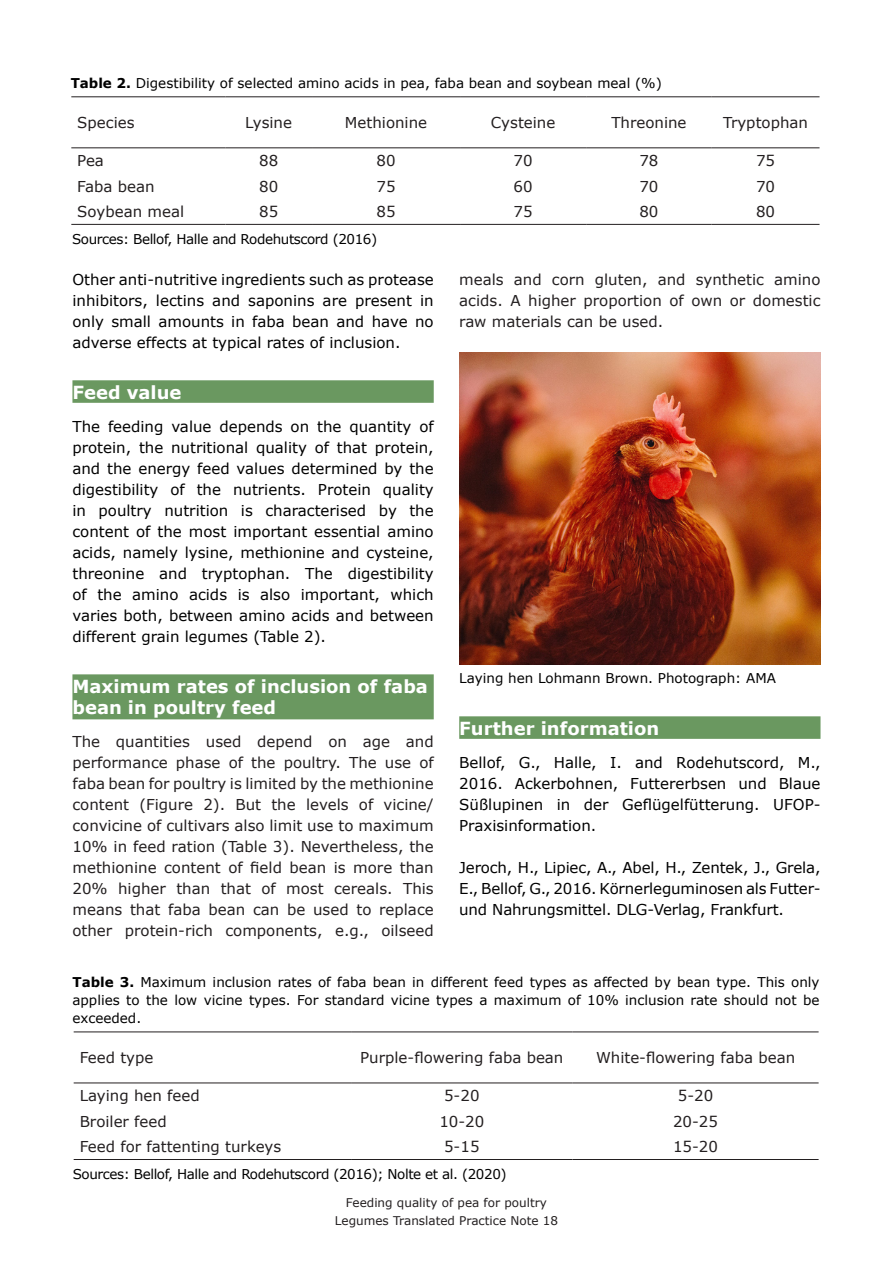
<style>
.page{position:relative;width:893px;height:1263px;background:#fff}
.page>*{position:absolute;margin:0;border:0;box-sizing:border-box;transform-origin:0 0}
.body_HL-white_green{font:700 18px/21px "Verdana";color:#fff}
.body_HL_white_green{font:700 18px "Verdana";color:#fff}
.body_text{font:15px/21px "Verdana";color:#000;text-align:justify}
.body_text-2{font:15px/21px "Verdana";color:#231f20;text-align:justify}
.t1{font:13.5px/18px "Verdana";color:#000;text-align:justify}
.t2{font:13.5px "Verdana";letter-spacing:-.03em;color:#000}
.t3{font:12px/18px "Verdana";color:#231f20;text-align:center}
.s1{font-weight:700}
</style>
<div class="page">
<div style="left:72px;top:380px;width:362px;height:23px;background:#6a9860"></div>
<div style="left:72px;top:674px;width:362px;height:45px;background:#6a9860"></div>
<div style="left:459px;top:716px;width:361px;height:23px;background:#6a9860"></div>
<img style="left:459px;top:353px;width:361px;height:311px">
<svg style="left:74px;top:1083px;width:745px;height:1px"></svg>
<hr style="left:74px;top:1159px;width:277px;height:1px;background:#231f20">
<hr style="left:351px;top:1159px;width:222px;height:1px;background:#231f20">
<hr style="left:573px;top:1159px;width:246px;height:1px;background:#231f20">
<hr style="left:74px;top:1031px;width:277px;height:1px;background:#231f20">
<hr style="left:351px;top:1031px;width:222px;height:1px;background:#231f20">
<hr style="left:573px;top:1031px;width:246px;height:1px;background:#231f20">
<hr style="left:74px;top:1082px;width:277px;height:1px;background:#231f20">
<hr style="left:351px;top:1082px;width:222px;height:1px;background:#231f20">
<hr style="left:573px;top:1082px;width:246px;height:1px;background:#231f20">
<svg style="left:71px;top:148px;width:748px;height:76px"></svg>
<hr style="left:71px;top:96px;width:154px;height:1px;background:#231f20">
<hr style="left:225px;top:96px;width:87px;height:1px;background:#231f20">
<hr style="left:312px;top:96px;width:148px;height:1px;background:#231f20">
<hr style="left:460px;top:96px;width:126px;height:1px;background:#231f20">
<hr style="left:586px;top:96px;width:126px;height:1px;background:#231f20">
<hr style="left:712px;top:96px;width:107px;height:1px;background:#231f20">
<hr style="left:71px;top:147px;width:154px;height:1px;background:#231f20">
<hr style="left:225px;top:147px;width:87px;height:1px;background:#231f20">
<hr style="left:312px;top:147px;width:148px;height:1px;background:#231f20">
<hr style="left:460px;top:147px;width:126px;height:1px;background:#231f20">
<hr style="left:586px;top:147px;width:126px;height:1px;background:#231f20">
<hr style="left:712px;top:147px;width:107px;height:1px;background:#231f20">
<hr style="left:71px;top:224px;width:154px;height:1px;background:#231f20">
<hr style="left:225px;top:224px;width:87px;height:1px;background:#231f20">
<hr style="left:312px;top:224px;width:148px;height:1px;background:#231f20">
<hr style="left:460px;top:224px;width:126px;height:1px;background:#231f20">
<hr style="left:586px;top:224px;width:126px;height:1px;background:#231f20">
<hr style="left:712px;top:224px;width:107px;height:1px;background:#231f20">
<p class="t1" style="left:71px;top:74px;width:593px"><span class="s1">Table 2.</span> Digestibility of selected amino acids in pea, faba bean and soybean meal (%)</p>
<p class="body_text-2" style="left:77px;top:112px;width:59px">Species</p>
<p class="body_text-2" style="left:245px;top:112px;width:48px">Lysine</p>
<p class="body_text-2" style="left:345px;top:112px;width:84px">Methionine</p>
<p class="body_text-2" style="left:491px;top:112px;width:66px">Cysteine</p>
<p class="body_text-2" style="left:611px;top:112px;width:77px">Threonine</p>
<p class="body_text-2" style="left:723px;top:112px;width:86px">Tryptophan</p>
<p class="body_text-2" style="left:77px;top:151px;width:28px">Pea</p>
<p class="body_text-2" style="left:259px;top:151px;width:21px">88</p>
<p class="body_text-2" style="left:376px;top:151px;width:21px">80</p>
<p class="body_text-2" style="left:514px;top:151px;width:21px">70</p>
<p class="body_text-2" style="left:639px;top:151px;width:21px">78</p>
<p class="body_text-2" style="left:756px;top:151px;width:21px">75</p>
<p class="body_text-2" style="left:77px;top:176px;width:79px">Faba bean</p>
<p class="body_text-2" style="left:259px;top:176px;width:21px">80</p>
<p class="body_text-2" style="left:376px;top:176px;width:21px">75</p>
<p class="body_text-2" style="left:514px;top:176px;width:21px">60</p>
<p class="body_text-2" style="left:639px;top:176px;width:21px">70</p>
<p class="body_text-2" style="left:756px;top:176px;width:21px">70</p>
<p class="body_text-2" style="left:77px;top:202px;width:108px">Soybean meal</p>
<p class="body_text-2" style="left:259px;top:202px;width:21px">85</p>
<p class="body_text-2" style="left:376px;top:202px;width:21px">85</p>
<p class="body_text-2" style="left:514px;top:202px;width:21px">75</p>
<p class="body_text-2" style="left:639px;top:202px;width:21px">80</p>
<p class="body_text-2" style="left:756px;top:202px;width:21px">80</p>
<p class="t2" style="left:72px;top:231px;width:307px">Sources: Bellof, Halle and Rodehutscord (2016)</p>
<p class="body_text" style="left:72px;top:269px;width:363px">Other anti-nutritive ingredients such as protease inhibitors, lectins and saponins are present in only small amounts in faba bean and have no adverse effects at typical rates of inclusion.</p>
<p class="body_HL_white_green" style="left:72px;top:381px;width:110px">Feed value</p>
<p class="body_text" style="left:72px;top:416px;width:363px">The feeding value depends on the quantity of protein, the nutritional quality of that protein, and the energy feed values determined by the digestibility of the nutrients. Protein quality in poultry nutrition is characterised by the content of the most important essential amino acids, namely lysine, methionine and cysteine, threonine and tryptophan. The digestibility of the amino acids is also important, which varies both, between amino acids and between different grain legumes (Table 2).</p>
<p class="body_HL-white_green" style="left:72px;top:676px;width:357px">Maximum rates of inclusion of faba bean in poultry feed</p>
<p class="body_text-2" style="left:72px;top:731px;width:363px">The quantities used depend on age and performance phase of the poultry. The use of faba bean for poultry is limited by the methionine content (Figure 2). But the levels of vicine/ convicine of cultivars also limit use to maximum 10% in feed ration (Table 3). Nevertheless, the methionine content of field bean is more than 20% higher than that of most cereals. This means that faba bean can be used to replace other protein-rich components, e.g., oilseed</p>
<p class="body_text-2" style="left:459px;top:269px;width:363px">meals and corn gluten, and synthetic amino acids. A higher proportion of own or domestic raw materials can be used.</p>
<p class="t1" style="left:459px;top:669px;width:318px">Laying hen Lohmann Brown. Photograph: AMA</p>
<p class="body_HL_white_green" style="left:459px;top:717px;width:202px">Further information</p>
<p class="body_text" style="left:459px;top:752px;width:363px">Bellof, G., Halle, I. and Rodehutscord, M., 2016. Ackerbohnen, Futtererbsen und Blaue Süßlupinen in der Geflügelfütterung. UFOP-Praxisinformation.</p>
<p class="body_text" style="left:459px;top:857px;width:363px">Jeroch, H., Lipiec, A., Abel, H., Zentek, J., Grela, E., Bellof, G., 2016. Körnerleguminosen als Futter&shy;und Nahrungsmittel. DLG-Verlag, Frankfurt.</p>
<p class="t1" style="left:72px;top:973px;width:749px"><span class="s1">Table 3.</span> Maximum inclusion rates of faba bean in different feed types as affected by bean type. This only applies to the low vicine types. For standard vicine types a maximum of 10% inclusion rate should not be exceeded.</p>
<p class="body_text-2" style="left:80px;top:1047px;width:75px">Feed type</p>
<p class="body_text-2" style="left:360px;top:1047px;width:205px">Purple-flowering faba bean</p>
<p class="body_text-2" style="left:596px;top:1047px;width:201px">White-flowering faba bean</p>
<p class="body_text-2" style="left:80px;top:1086px;width:122px">Laying hen feed</p>
<p class="body_text-2" style="left:444px;top:1086px;width:37px">5-20</p>
<p class="body_text-2" style="left:678px;top:1086px;width:37px">5-20</p>
<p class="body_text-2" style="left:80px;top:1111px;width:89px">Broiler feed</p>
<p class="body_text-2" style="left:439px;top:1111px;width:46px">10-20</p>
<p class="body_text-2" style="left:673px;top:1111px;width:46px">20-25</p>
<p class="body_text-2" style="left:80px;top:1137px;width:203px">Feed for fattenting turkeys</p>
<p class="body_text-2" style="left:444px;top:1137px;width:37px">5-15</p>
<p class="body_text-2" style="left:673px;top:1137px;width:46px">15-20</p>
<p class="t2" style="left:73px;top:1165px;width:435px">Sources: Bellof, Halle and Rodehutscord (2016); Nolte et al. (2020)</p>
<p class="t3" style="left:335px;top:1194px;width:225px">Feeding quality of pea for poultry<br>Legumes Translated Practice Note 18</p>
</div>
